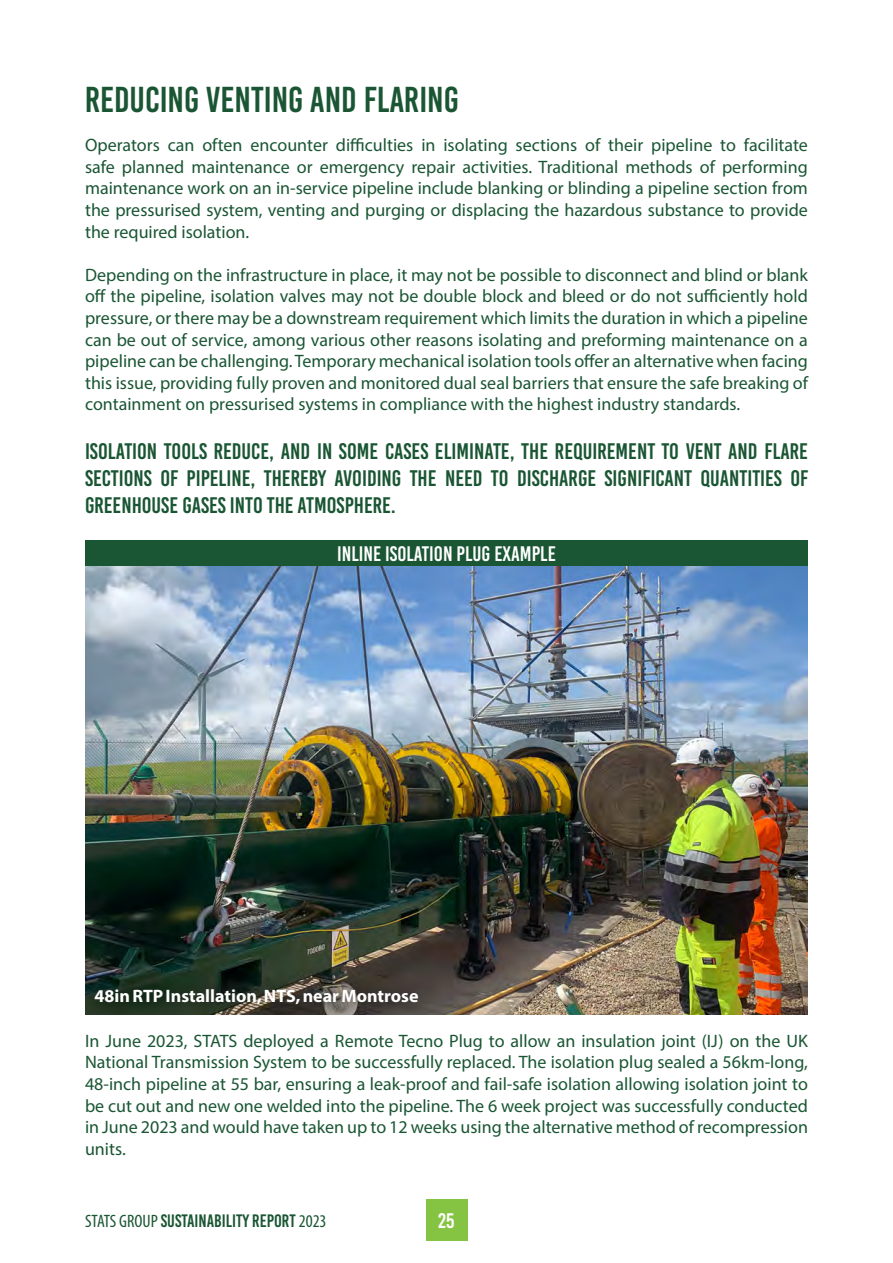
<style>
.page{position:relative;width:893px;height:1263px;background:#fff}
.page>*{position:absolute;margin:0;border:0;box-sizing:border-box;transform-origin:0 0}
.t1{font:36px "Bebas Kai";color:#1a5633}
.t2{font:22.5px/27px "Bebas Kai";color:#1a5633;text-align:justify}
.t3{font:21px "Bebas Kai";color:#fff}
.t4{font:18px/21.6px "Myriad Pro";color:#1a5633;text-align:justify}
.t5{font:700 18px "Myriad Pro";color:#fff}
.t6{font:18px "Bebas Kai";color:#1a5633}
.s1{font-family:"Myriad Pro";font-stretch:condensed}
</style>
<div class="page">
<div style="left:426px;top:1200px;width:41px;height:41px;background:#85c442"></div>
<img style="left:85px;top:566px;width:723px;height:448px">
<div style="left:85px;top:540px;width:723px;height:26px;background:#1a5633"></div>
<div style="left:81px;top:974px;width:352px;height:44px;background:#000;opacity:.75"></div>
<h1 class="t1" style="left:85px;top:80px;width:375px">REDUCING VENTING AND FLARING</h1>
<p class="t4" style="left:85px;top:134px;width:724px">Operators can often encounter difficulties in isolating sections of their pipeline to facilitate safe planned maintenance or emergency repair activities. Traditional methods of performing maintenance work on an in-service pipeline include blanking or blinding a pipeline section from the pressurised system, venting and purging or displacing the hazardous substance to provide the required isolation.</p>
<p class="t4" style="left:85px;top:264px;width:724px">Depending on the infrastructure in place, it may not be possible to disconnect and blind or blank off the pipeline, isolation valves may not be double block and bleed or do not sufficiently hold pressure, or there may be a downstream requirement which limits the duration in which a pipeline can be out of service, among various other reasons isolating and preforming maintenance on a pipeline can be challenging. Temporary mechanical isolation tools offer an alternative when facing this issue, providing fully proven and monitored dual seal barriers that ensure the safe breaking of containment on pressurised systems in compliance with the highest industry standards.</p>
<p class="t2" style="left:85px;top:438px;width:725px">ISOLATION TOOLS REDUCE, AND IN SOME CASES ELIMINATE, THE REQUIREMENT TO VENT AND FLARE SECTIONS OF PIPELINE, THEREBY AVOIDING THE NEED TO DISCHARGE SIGNIFICANT QUANTITIES OF GREENHOUSE GASES INTO THE ATMOSPHERE.</p>
<p class="t3" style="left:337px;top:542px;width:220px">INLINE ISOLATION PLUG EXAMPLE</p>
<p class="t5" style="left:95px;top:985px;width:325px">48in RTP Installation, NTS, near Montrose</p>
<p class="t4" style="left:85px;top:1030px;width:724px">In June 2023, STATS deployed a Remote Tecno Plug to allow an insulation joint (IJ) on the UK National Transmission System to be successfully replaced. The isolation plug sealed a 56km-long, 48-inch pipeline at 55 bar, ensuring a leak-proof and fail-safe isolation allowing isolation joint to be cut out and new one welded into the pipeline. The 6 week project was successfully conducted in June 2023 and would have taken up to 12 weeks using the alternative method of recompression units.</p>
<p class="t6" style="left:85px;top:1211px;width:243px"><span class="s1">STATS GROUP</span> SUSTAINABILITY REPORT <span class="s1">2023</span></p>
<p class="t3" style="left:438px;top:1210px;width:18px">25</p>
</div>
